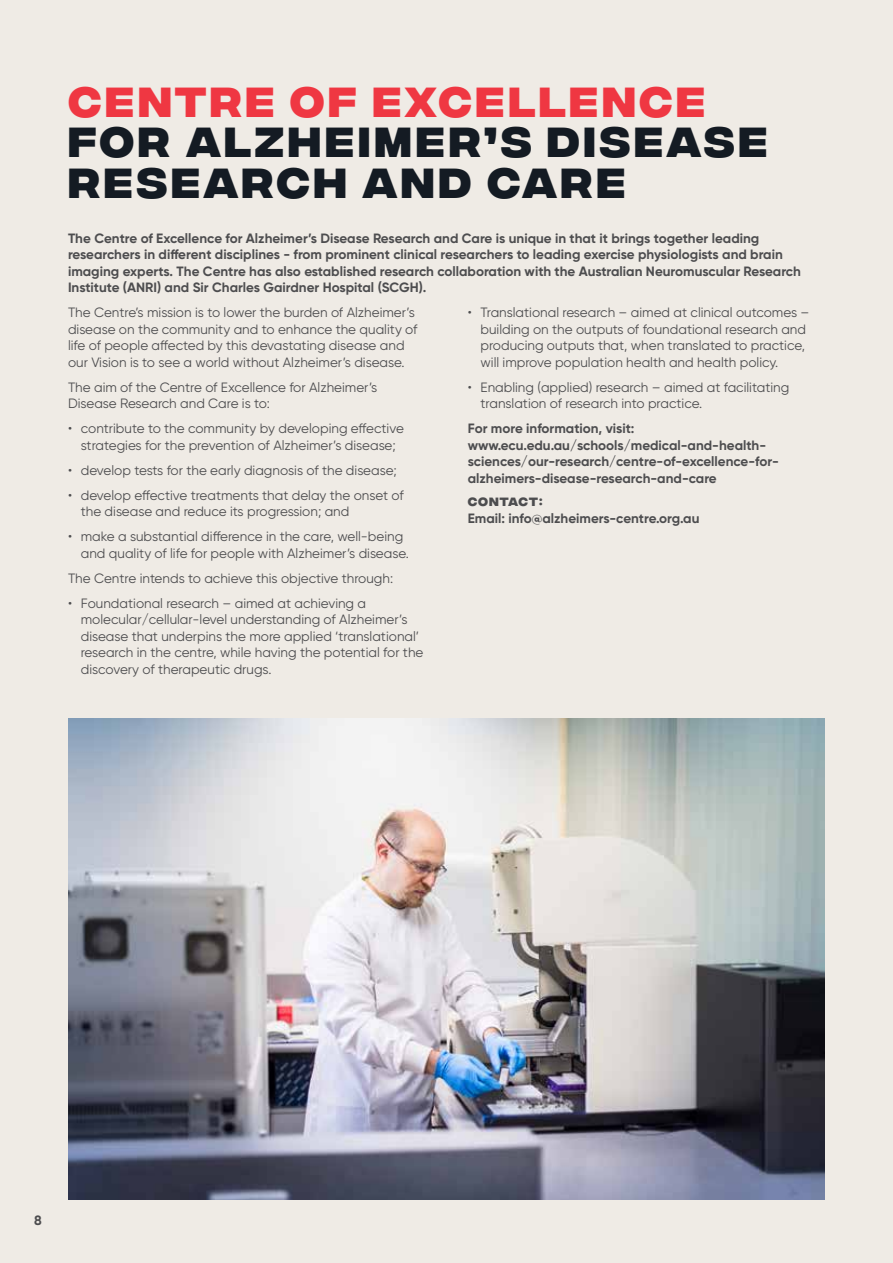
<style>
.page{position:relative;width:893px;height:1263px;background:#efebe5}
.page>*{position:absolute;margin:0;border:0;box-sizing:border-box;transform-origin:0 0}
.t1{font:700 42px/40.8px "Integral CF";letter-spacing:.085em;color:#141b23}
.t2{font:700 42px "Integral CF";letter-spacing:.085em;color:#ef3742}
.t3{font:13.5px/16.5px "Gilroy";color:#4d4d4f}
.t4{font:700 13.5px/16.5px "Gilroy";color:#4d4d4f}
.t5{font:700 12px "Integral CF";letter-spacing:.065em;color:#4d4d4f}
</style>
<div class="page">
<img style="left:68px;top:719px;width:757px;height:480px">
<h1 class="t2" style="left:68px;top:78px;width:639px">CENTRE OF EXCELLENCE</h1>
<h1 class="t1" style="left:68px;top:126px;width:701px">FOR ALZHEIMER’S DISEASE<br>RESEARCH AND CARE</h1>
<p class="t4" style="left:68px;top:229px;width:734px">The Centre of Excellence for Alzheimer’s Disease Research and Care is unique in that it brings together leading researchers in different disciplines - from prominent clinical researchers to leading exercise physiologists and brain imaging experts. The Centre has also established research collaboration with the Australian Neuromuscular Research Institute (ANRI) and Sir Charles Gairdner Hospital (SCGH).</p>
<p class="t3" style="left:68px;top:304px;width:351px">The Centre’s mission is to lower the burden of Alzheimer’s disease on the community and to enhance the quality of life of people affected by this devastating disease and our Vision is to see a world without Alzheimer’s disease.</p>
<p class="t3" style="left:68px;top:378px;width:311px">The aim of the Centre of Excellence for Alzheimer’s<br>Disease Research and Care is to:</p>
<p class="t3" style="left:68px;top:420px;width:337px;text-align:center">• contribute to the community by developing effective strategies for the prevention of Alzheimer’s disease;</p>
<p class="t3" style="left:68px;top:461px;width:330px">• develop tests for the early diagnosis of the disease;</p>
<p class="t3" style="left:81px;top:486px;width:324px;text-indent:-13px">• develop effective treatments that delay the onset of the disease and reduce its progression; and</p>
<p class="t3" style="left:81px;top:528px;width:330px;text-indent:-13px">• make a substantial difference in the care, well-being and quality of life for people with Alzheimer’s disease.</p>
<p class="t3" style="left:68px;top:569px;width:327px">The Centre intends to achieve this objective through:</p>
<p class="t3" style="left:81px;top:594px;width:344px;text-indent:-13px">• Foundational research – aimed at achieving a molecular/cellular-level understanding of Alzheimer’s disease that underpins the more applied ‘translational’ research in the centre, while having the potential for the discovery of therapeutic drugs.</p>
<p class="t3" style="left:480px;top:304px;width:330px;text-indent:-13px">• Translational research – aimed at clinical outcomes – building on the outputs of foundational research and producing outputs that, when translated to practice, will improve population health and health policy.</p>
<p class="t3" style="left:480px;top:378px;width:310px;text-indent:-13px">• Enabling (applied) research – aimed at facilitating translation of research into practice.</p>
<p class="t4" style="left:468px;top:420px;width:313px">For more information, visit: www.ecu.edu.au/schools/medical-and-health&shy;sciences/our-research/centre-of-excellence-for&shy;alzheimers-disease-research-and-care</p>
<p class="t5" style="left:468px;top:495px;width:76px">CONTACT:</p>
<p class="t4" style="left:468px;top:509px;width:233px">Email: info@alzheimers-centre.org.au</p>
<p class="t4" style="left:34px;top:1212px;width:9px">8</p>
</div>
